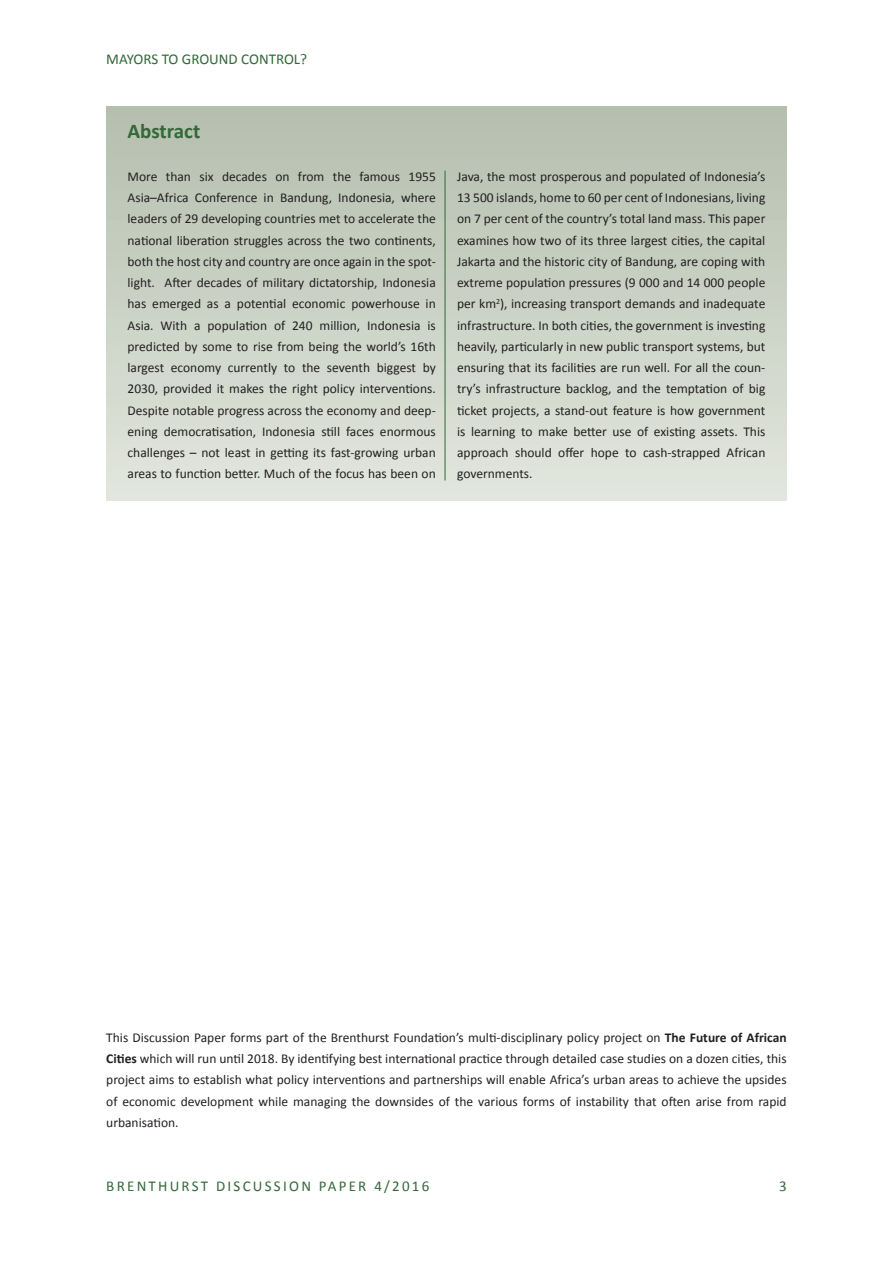
<style>
.page{position:relative;width:893px;height:1263px;background:#fff}
.page>*{position:absolute;margin:0;border:0;box-sizing:border-box;transform-origin:0 0}
.Box_Title{font:700 21px "Calibri";color:#346839}
.Running_Folio{font:15px "Calibri";letter-spacing:.15em;color:#346839}
.Running_Folio-2{font:15px "Calibri";color:#346839}
.Box_First{font:13.5px/21.3px "Calibri";color:#231f20;text-align:justify}
.s1{font-weight:700}
</style>
<div class="page">
<div style="left:106px;top:106px;width:681px;height:395px;background:linear-gradient(to bottom,#b4bead,#e2e6dd)"></div>
<hr style="left:445px;top:171px;width:1px;height:309px;background:#346839">
<p class="Running_Folio-2" style="left:106px;top:49px;width:202px">MAYORS TO GROUND CONTROL?</p>
<p class="Box_Title" style="left:128px;top:118px;width:74px">Abstract</p>
<p class="Box_First" style="left:128px;top:165px;width:310px">More than six decades on from the famous 1955<br>Asia–Africa Conference in Bandung, Indonesia, where leaders of 29 developing countries met to accelerate the national liberation struggles across the two continents, both the host city and country are once again in the spot&shy;light. After decades of military dictatorship, Indonesia has emerged as a potential economic powerhouse in Asia. With a population of 240 million, Indonesia is predicted by some to rise from being the world’s 16th largest economy currently to the seventh biggest by 2030, provided it makes the right policy interventions.<br>Despite notable progress across the economy and deep&shy;ening democratisation, Indonesia still faces enormous challenges – not least in getting its fast-growing urban areas to function better. Much of the focus has been on</p>
<p class="Box_First" style="left:457px;top:165px;width:310px">Java, the most prosperous and populated of Indonesia’s 13 500 islands, home to 60 per cent of Indonesians, living on 7 per cent of the country’s total land mass. This paper examines how two of its three largest cities, the capital Jakarta and the historic city of Bandung, are coping with extreme population pressures (9 000 and 14 000 people per km<sup>2</sup>), increasing transport demands and inadequate infrastructure. In both cities, the government is investing heavily, particularly in new public transport systems, but ensuring that its facilities are run well. For all the coun&shy;try’s infrastructure backlog, and the temptation of big ticket projects, a stand-out feature is how government is learning to make better use of existing assets. This approach should offer hope to cash-strapped African governments.</p>
<p class="Box_First" style="left:106px;top:1026px;width:682px">This Discussion Paper forms part of the Brenthurst Foundation’s multi-disciplinary policy project on <span class="s1">The Future of African Cities</span> which will run until 2018. By identifying best international practice through detailed case studies on a dozen cities, this project aims to establish what policy interventions and partnerships will enable Africa’s urban areas to achieve the upsides of economic development while managing the downsides of the various forms of instability that often arise from rapid urbanisation.</p>
<p class="Running_Folio" style="left:106px;top:1176px;width:325px">BRENTHURST DISCUSSION PAPER 4/2016</p>
<p class="Running_Folio" style="left:779px;top:1176px;width:9px">3</p>
</div>
